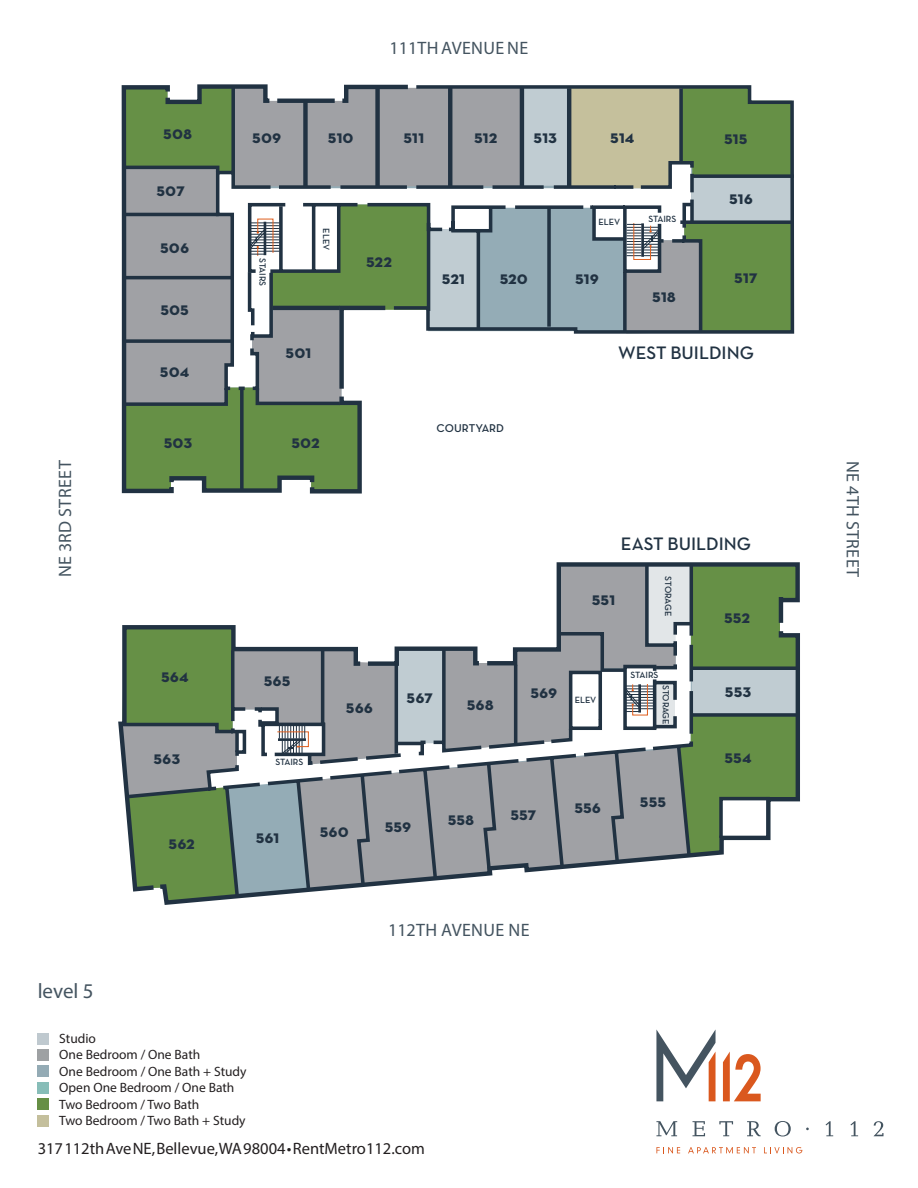
<style>
.page{position:relative;width:918px;height:1188px;background:#fff}
.page>*{position:absolute;margin:0;border:0;box-sizing:border-box;transform-origin:0 0}
.t1{font:21px "Myriad Pro";color:#445460}
.t2{font:18.45px "Neutra Text Bold SC Alt";color:#213242}
.t3{font:18.45px "Neutra Text Demi SC Alt";color:#213242}
.t4{font:18px "Myriad Pro";letter-spacing:.02em;color:#445460}
.t5{font:16.5px "Myriad Pro";color:#231f20}
.t6{font:13.5px/16.5px "Myriad Pro";color:#231f20}
.t7{font:600 11.55px "Neutra Text";color:#213242}
.t8{font:600 9.15px "Neutra Text";letter-spacing:-.015em;color:#213242}
.t9{font:600 9.15px "Neutra Text";letter-spacing:-.035em;color:#213242}
</style>
<div class="page">
<svg style="left:656px;top:1121px;width:21px;height:15px"></svg>
<svg style="left:693px;top:1121px;width:12px;height:15px"></svg>
<svg style="left:719px;top:1121px;width:14px;height:15px"></svg>
<svg style="left:747px;top:1121px;width:14px;height:15px"></svg>
<svg style="left:775px;top:1121px;width:16px;height:15px"></svg>
<svg style="left:826px;top:1121px;width:7px;height:15px"></svg>
<svg style="left:850px;top:1121px;width:8px;height:15px"></svg>
<svg style="left:874px;top:1121px;width:9px;height:15px"></svg>
<svg style="left:656px;top:1147px;width:24px;height:6px"></svg>
<svg style="left:688px;top:1147px;width:68px;height:6px"></svg>
<svg style="left:764px;top:1147px;width:38px;height:7px"></svg>
<svg style="left:656px;top:1029px;width:105px;height:72px"></svg>
<div style="left:38px;top:1033px;width:11px;height:12px;background:#bfc9cf"></div>
<div style="left:38px;top:1050px;width:11px;height:11px;background:#9ea1a3"></div>
<div style="left:38px;top:1066px;width:11px;height:11px;background:#94abb5"></div>
<div style="left:38px;top:1115px;width:11px;height:12px;background:#c4bf9c"></div>
<div style="left:38px;top:1082px;width:11px;height:11px;background:#87bdb8"></div>
<div style="left:38px;top:1099px;width:11px;height:11px;background:#668f45"></div>
<svg style="left:123px;top:85px;width:669px;height:407px"></svg>
<svg style="left:119px;top:564px;width:679px;height:337px"></svg>
<svg style="left:235px;top:732px;width:4px;height:20px"></svg>
<svg style="left:393px;top:85px;width:311px;height:662px"></svg>
<svg style="left:680px;top:220px;width:114px;height:4px"></svg>
<svg style="left:691px;top:174px;width:103px;height:4px"></svg>
<p class="t4" style="left:390px;top:37px;width:140px">111TH AVENUE NE</p>
<p class="t2" style="left:163px;top:121px;width:30px">508</p>
<p class="t2" style="left:534px;top:125px;width:25px">513</p>
<p class="t2" style="left:252px;top:125px;width:31px">509</p>
<p class="t2" style="left:328px;top:125px;width:27px">510</p>
<p class="t2" style="left:403px;top:125px;width:22px">511</p>
<p class="t2" style="left:474px;top:125px;width:25px">512</p>
<p class="t2" style="left:610px;top:125px;width:26px">514</p>
<p class="t2" style="left:724px;top:126px;width:25px">515</p>
<p class="t2" style="left:156px;top:178px;width:30px">507</p>
<p class="t2" style="left:160px;top:235px;width:31px">506</p>
<p class="t2" style="left:160px;top:297px;width:30px">505</p>
<p class="t2" style="left:160px;top:359px;width:31px">504</p>
<p class="t8" style="left:268px;top:258px;width:29px;rotate:90deg">STAIRS</p>
<p class="t8" style="left:332px;top:228px;width:23px;rotate:90deg">ELEV</p>
<p class="t2" style="left:286px;top:340px;width:27px">501</p>
<p class="t2" style="left:164px;top:430px;width:30px">503</p>
<p class="t2" style="left:292px;top:430px;width:30px">502</p>
<p class="t2" style="left:366px;top:249px;width:27px">522</p>
<p class="t2" style="left:442px;top:266px;width:25px">521</p>
<p class="t2" style="left:500px;top:266px;width:30px">520</p>
<p class="t7" style="left:437px;top:421px;width:69px">COURTYARD</p>
<p class="t8" style="left:599px;top:217px;width:23px">ELEV</p>
<p class="t8" style="left:648px;top:213px;width:29px">STAIRS</p>
<p class="t2" style="left:729px;top:186px;width:25px">516</p>
<p class="t2" style="left:575px;top:266px;width:25px">519</p>
<p class="t2" style="left:734px;top:265px;width:25px">517</p>
<p class="t2" style="left:652px;top:284px;width:25px">518</p>
<p class="t3" style="left:618px;top:342px;width:137px">WEST BUILDING</p>
<p class="t4" style="left:54px;top:577px;width:118px;rotate:-90deg">NE 3RD STREET</p>
<p class="t4" style="left:864px;top:461px;width:117px;rotate:90deg">NE 4TH STREET</p>
<p class="t3" style="left:621px;top:532px;width:132px">EAST BUILDING</p>
<p class="t8" style="left:674px;top:576px;width:41px;rotate:90deg">STORAGE</p>
<p class="t2" style="left:592px;top:588px;width:25px">551</p>
<p class="t2" style="left:724px;top:606px;width:27px">552</p>
<p class="t1" style="left:38px;top:978px;width:58px">level 5</p>
<p class="t2" style="left:161px;top:664px;width:29px">564</p>
<p class="t2" style="left:264px;top:668px;width:28px">565</p>
<p class="t2" style="left:153px;top:746px;width:28px">563</p>
<p class="t2" style="left:169px;top:831px;width:28px">562</p>
<p class="t8" style="left:276px;top:756px;width:29px">STAIRS</p>
<p class="t2" style="left:256px;top:825px;width:25px">561</p>
<p class="t2" style="left:346px;top:695px;width:29px">566</p>
<p class="t2" style="left:530px;top:680px;width:28px">569</p>
<p class="t2" style="left:407px;top:685px;width:28px">567</p>
<p class="t8" style="left:575px;top:694px;width:23px">ELEV</p>
<p class="t2" style="left:467px;top:693px;width:29px">568</p>
<p class="t2" style="left:320px;top:819px;width:31px">560</p>
<p class="t2" style="left:385px;top:814px;width:28px">559</p>
<p class="t2" style="left:448px;top:807px;width:28px">558</p>
<p class="t2" style="left:510px;top:802px;width:28px">557</p>
<p class="t2" style="left:574px;top:796px;width:28px">556</p>
<p class="t4" style="left:388px;top:919px;width:143px">112TH AVENUE NE</p>
<p class="t6" style="left:59px;top:1030px;width:189px">Studio<br>One Bedroom / One Bath<br>One Bedroom / One Bath + Study<br>Open One Bedroom / One Bath<br>Two Bedroom / Two Bath<br>Two Bedroom / Two Bath + Study</p>
<p class="t5" style="left:38px;top:1138px;width:389px">317 112th Ave NE, Bellevue, WA 98004 • RentMetro112.com</p>
<p class="t8" style="left:631px;top:669px;width:29px">STAIRS</p>
<p class="t9" style="left:671px;top:685px;width:40px;rotate:90deg">STORAGE</p>
<p class="t2" style="left:640px;top:790px;width:28px">555</p>
<p class="t2" style="left:725px;top:679px;width:28px">553</p>
<p class="t2" style="left:725px;top:746px;width:29px">554</p>
</div>
